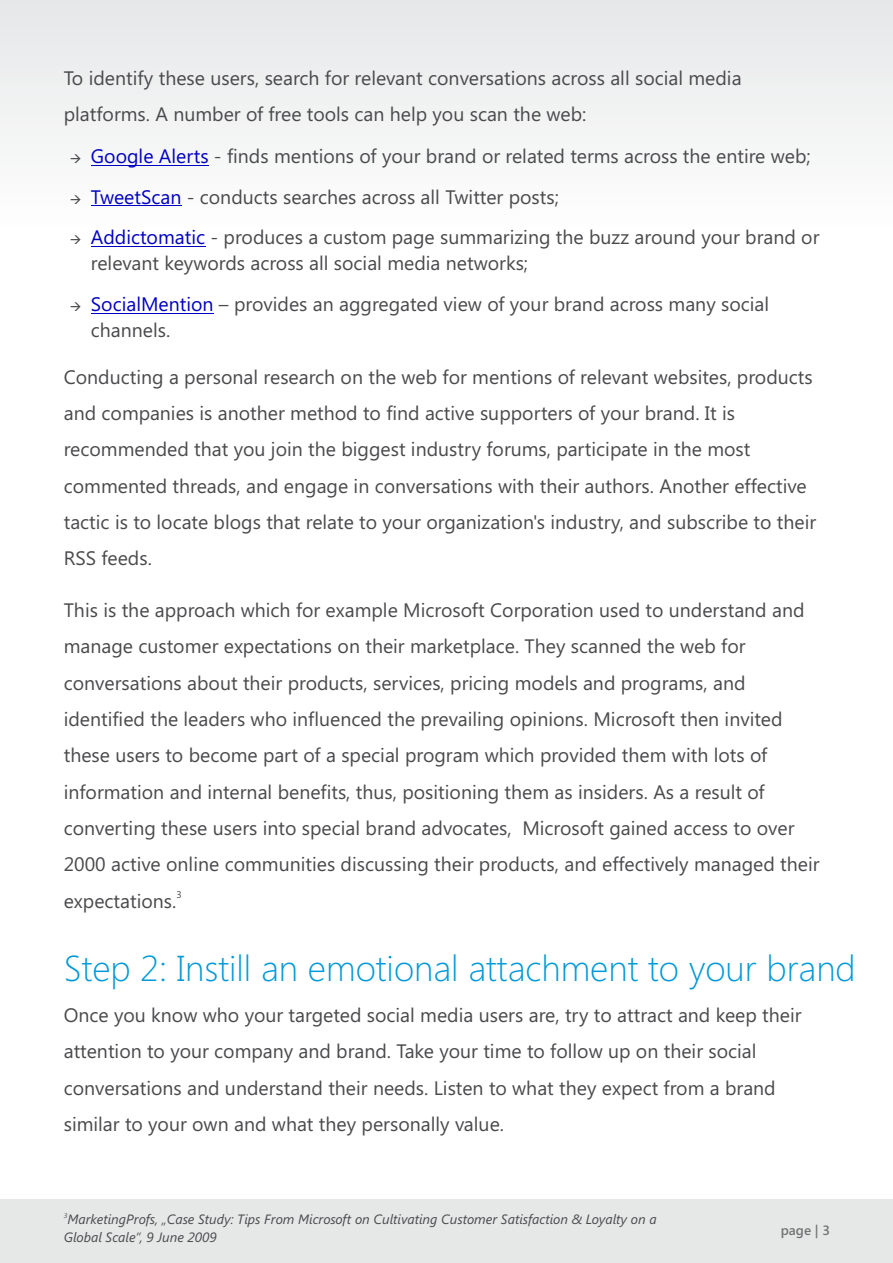
<style>
.page{position:relative;width:893px;height:1263px;background:#fff}
.page>*{position:absolute;margin:0;border:0;box-sizing:border-box;transform-origin:0 0}
.t1{font:300 36px "Segoe UI";color:#0099d9}
.t2{font:19.5px/36.3px "Segoe UI";color:#4a4a4d}
.t3{font:italic 13.5px/18px "Segoe UI";color:#4a4a4d}
.t4{font:600 13.5px "Segoe UI";color:#737375}
.t5{font:9.75px "Segoe UI";color:#4a4a4d}
.t6{font:italic 6.75px "Segoe UI";color:#4a4a4d}
.s1{color:#0000c4}
</style>
<div class="page">
<div style="left:0;top:0;width:893px;height:228px;background:#f2f2f3"></div>
<div style="left:0;top:1199px;width:893px;height:64px;background:#e6e8e8"></div>
<hr style="left:91px;top:165px;width:118px;height:1px;background:#0000c4">
<hr style="left:91px;top:205px;width:90px;height:1px;background:#0000c4">
<hr style="left:91px;top:246px;width:114px;height:1px;background:#0000c4">
<hr style="left:91px;top:313px;width:123px;height:1px;background:#0000c4">
<p class="t2" style="left:64px;top:62px;width:679px">To identify these users, search for relevant conversations across all social media platforms. A number of free tools can help you scan the web:</p>
<p class="t2" style="left:91px;top:140px;width:721px"><span class="s1">Google Alerts</span> - finds mentions of your brand or related terms across the entire web;</p>
<p class="t2" style="left:91px;top:180px;width:470px"><span class="s1">TweetScan</span> - conducts searches across all Twitter posts;</p>
<p class="t2" style="left:91px;top:226px;width:730px;line-height:26px"><span class="s1">Addictomatic</span> - produces a custom page summarizing the buzz around your brand or relevant keywords across all social media networks;</p>
<p class="t2" style="left:91px;top:293px;width:680px;line-height:26px"><span class="s1">SocialMention</span> – provides an aggregated view of your brand across many social channels.</p>
<p class="t2" style="left:64px;top:360px;width:754px">Conducting a personal research on the web for mentions of relevant websites, products and companies is another method to find active supporters of your brand. It is recommended that you join the biggest industry forums, participate in the most commented threads, and engage in conversations with their authors. Another effective tactic is to locate blogs that relate to your organization's industry, and subscribe to their RSS feeds.</p>
<p class="t2" style="left:64px;top:594px;width:757px">This is the approach which for example Microsoft Corporation used to understand and manage customer expectations on their marketplace. They scanned the web for conversations about their products, services, pricing models and programs, and identified the leaders who influenced the prevailing opinions. Microsoft then invited these users to become part of a special program which provided them with lots of information and internal benefits, thus, positioning them as insiders. As a result of converting these users into special brand advocates, Microsoft gained access to over 2000 active online communities discussing their products, and effectively managed their</p>
<p class="t5" style="left:176px;top:891px;width:7px">3</p>
<p class="t2" style="left:64px;top:884px;width:114px">expectations.</p>
<h1 class="t1" style="left:64px;top:954px;width:793px">Step 2: Instill an emotional attachment to your brand</h1>
<p class="t2" style="left:64px;top:999px;width:739px">Once you know who your targeted social media users are, try to attract and keep their attention to your company and brand. Take your time to follow up on their social conversations and understand their needs. Listen to what they expect from a brand similar to your own and what they personally value.</p>
<p class="t6" style="left:64px;top:1213px;width:5px">3</p>
<p class="t3" style="left:64px;top:1212px;width:594px">MarketingProfs, „Case Study: Tips From Microsoft on Cultivating Customer Satisfaction &amp; Loyalty on a<br>Global Scale”, 9 June 2009</p>
<p class="t4" style="left:781px;top:1225px;width:51px">page | 3</p>
</div>
